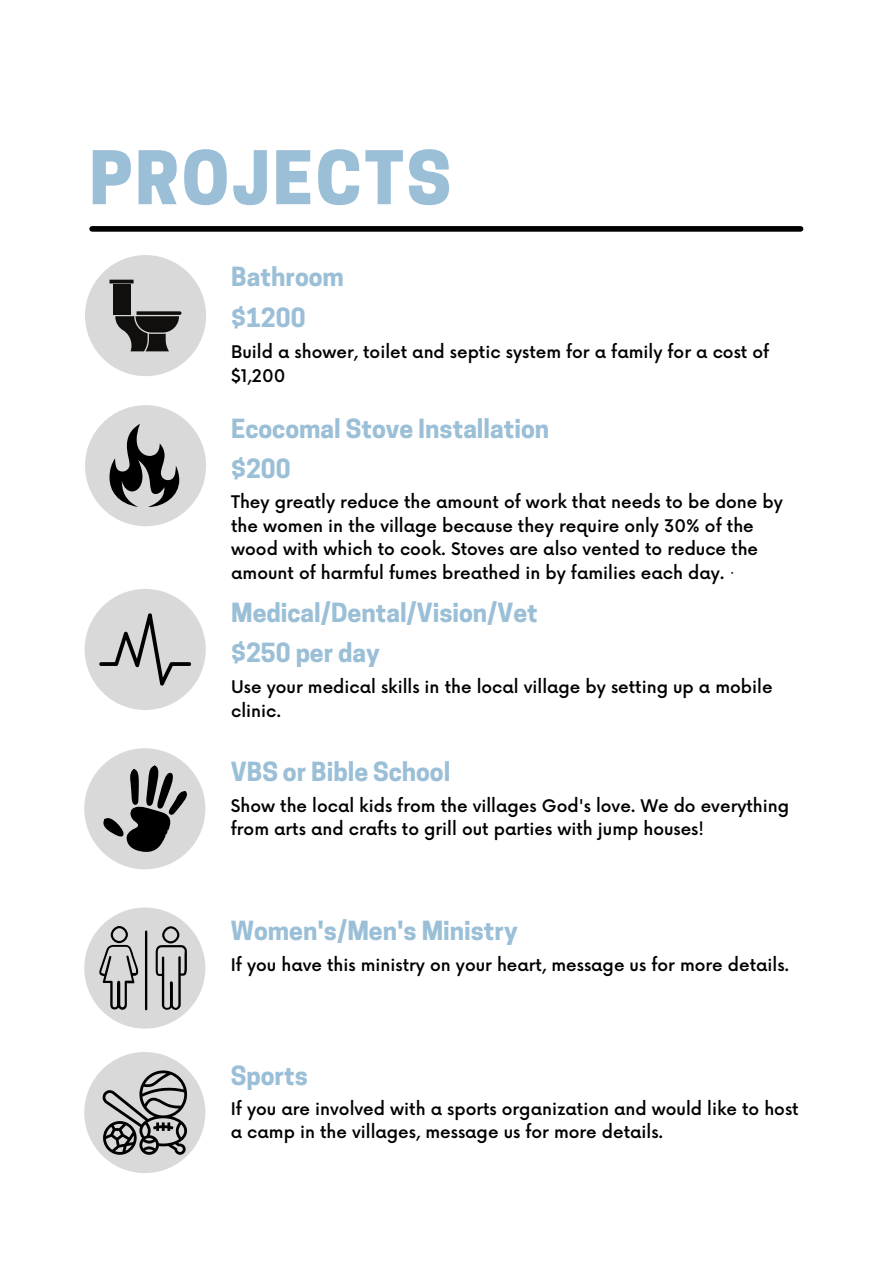
<style>
.page{position:relative;width:893px;height:1264px;background:#fff}
.page>*{position:absolute;margin:0;border:0;box-sizing:border-box;transform-origin:0 0}
.t1{font:800 69.3px "Cooper Hewitt";letter-spacing:.04em;color:#9abfd7}
.t2{font:700 24.75px "Cooper Hewitt";color:#9abfd7}
.t3{font:500 16.95px/23.5px "Now";color:#010101}
</style>
<div class="page">
<div style="left:92px;top:226px;width:708px;height:6px;background:#010101"></div>
<div style="left:85px;top:589px;width:121px;height:121px;background:#d9d9d9;border-radius:50%"></div>
<div style="left:85px;top:405px;width:121px;height:121px;background:#d9d9d9;border-radius:50%"></div>
<div style="left:85px;top:255px;width:121px;height:121px;background:#d9d9d9;border-radius:50%"></div>
<hr style="left:109px;top:280px;width:25px;height:3px;background:#100f0d">
<div style="left:113px;top:285px;width:17px;height:30px;background:#100f0d"></div>
<svg style="left:115px;top:311px;width:66px;height:40px"></svg>
<svg style="left:109px;top:424px;width:70px;height:83px"></svg>
<svg style="left:99px;top:613px;width:92px;height:73px"></svg>
<div style="left:84px;top:748px;width:121px;height:121px;background:#d9d9d9;border-radius:50%"></div>
<div style="left:84px;top:907px;width:121px;height:121px;background:#d9d9d9;border-radius:50%"></div>
<svg style="left:103px;top:765px;width:83px;height:87px"></svg>
<svg style="left:99px;top:926px;width:88px;height:84px"></svg>
<div style="left:84px;top:1051px;width:121px;height:122px;background:#d9d9d9;border-radius:50%"></div>
<svg style="left:102px;top:1070px;width:85px;height:84px"></svg>
<p class="t1" style="left:89px;top:152px;width:363px">PROJECTS</p>
<p class="t2" style="left:231px;top:267px;width:114px">Bathroom</p>
<p class="t2" style="left:231px;top:308px;width:76px">$1200</p>
<p class="t3" style="left:231px;top:341px;width:539px">Build a shower, toilet and septic system for a family for a cost of $1,200</p>
<p class="t2" style="left:231px;top:419px;width:319px">Ecocomal Stove Installation</p>
<p class="t2" style="left:231px;top:459px;width:61px">$200</p>
<p class="t3" style="left:231px;top:491px;width:553px">They greatly reduce the amount of work that needs to be done by the women in the village because they require only 30% of the wood with which to cook. Stoves are also vented to reduce the amount of harmful fumes breathed in by families each day. ·</p>
<p class="t2" style="left:231px;top:603px;width:308px">Medical/Dental/Vision/Vet</p>
<p class="t2" style="left:231px;top:643px;width:150px">$250 per day</p>
<p class="t3" style="left:231px;top:676px;width:543px">Use your medical skills in the local village by setting up a mobile clinic.</p>
<p class="t2" style="left:231px;top:762px;width:221px">VBS or Bible School</p>
<p class="t3" style="left:231px;top:794px;width:560px">Show the local kids from the villages God's love. We do everything from arts and crafts to grill out parties with jump houses!</p>
<p class="t2" style="left:231px;top:921px;width:288px">Women's/Men's Ministry</p>
<p class="t3" style="left:231px;top:954px;width:560px">If you have this ministry on your heart, message us for more details.</p>
<p class="t2" style="left:231px;top:1066px;width:78px">Sports</p>
<p class="t3" style="left:231px;top:1097px;width:569px">If you are involved with a sports organization and would like to host a camp in the villages, message us for more details.</p>
</div>
